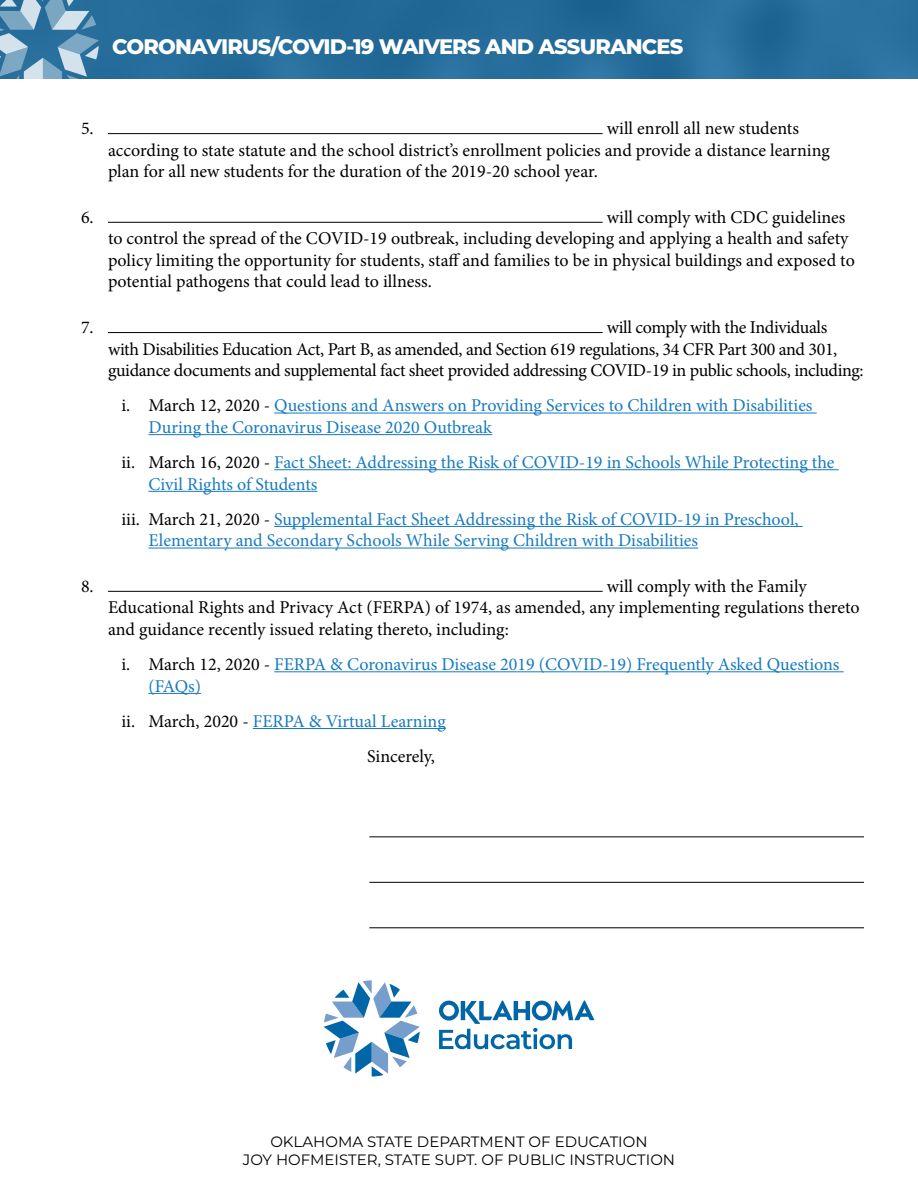
<style>
.page{position:relative;width:918px;height:1188px;background:#fff}
.page>*{position:absolute;margin:0;border:0;box-sizing:border-box;transform-origin:0 0}
.t1{font:800 21px "Montserrat";letter-spacing:-.04em;color:#fff}
.t2{font:18px/21.6px "Minion Pro";letter-spacing:-.005em;color:#000}
.t3{font:18px/21.6px "Minion Pro";color:#177ac0}
.t4{font:15px/18px "Montserrat";color:#000;text-align:center}
.s1{color:#000}
.s2{color:#177ac0}
</style>
<div class="page">
<hr style="left:274px;top:413px;width:543px;height:1px;background:#177ac0">
<hr style="left:148px;top:434px;width:344px;height:1px;background:#177ac0">
<hr style="left:274px;top:469px;width:565px;height:1px;background:#177ac0">
<hr style="left:148px;top:491px;width:169px;height:1px;background:#177ac0">
<hr style="left:274px;top:526px;width:529px;height:1px;background:#177ac0">
<hr style="left:148px;top:548px;width:550px;height:1px;background:#177ac0">
<hr style="left:274px;top:671px;width:570px;height:1px;background:#177ac0">
<hr style="left:148px;top:693px;width:53px;height:1px;background:#177ac0">
<hr style="left:253px;top:728px;width:193px;height:1px;background:#177ac0">
<hr style="left:108px;top:133px;width:495px;height:1px;background:#000">
<hr style="left:108px;top:222px;width:495px;height:1px;background:#000">
<hr style="left:108px;top:332px;width:495px;height:1px;background:#000">
<hr style="left:108px;top:591px;width:495px;height:1px;background:#000">
<hr style="left:369px;top:836px;width:495px;height:1px;background:#000">
<hr style="left:369px;top:882px;width:495px;height:1px;background:#000">
<hr style="left:369px;top:927px;width:495px;height:1px;background:#000">
<svg style="left:324px;top:980px;width:96px;height:96px"></svg>
<svg style="left:439px;top:1001px;width:155px;height:48px"></svg>
<div style="left:0;top:0;width:918px;height:79px;background:#256c9b"></div>
<svg style="left:0;top:0;width:99px;height:79px"></svg>
<p class="t1" style="left:112px;top:31px;width:573px">CORONAVIRUS/COVID-19 WAIVERS AND ASSURANCES</p>
<p class="t2" style="left:81px;top:118px;width:14px">5.</p>
<p class="t2" style="left:108px;top:118px;width:723px;text-indent:499px">will enroll all new students according to state statute and the school district’s enrollment policies and provide a distance learning plan for all new students for the duration of the 2019-20 school year.</p>
<p class="t2" style="left:81px;top:206px;width:14px">6.</p>
<p class="t2" style="left:108px;top:206px;width:748px;text-indent:499px">will comply with CDC guidelines to control the spread of the COVID-19 outbreak, including developing and applying a health and safety policy limiting the opportunity for students, staff and families to be in physical buildings and exposed to potential pathogens that could lead to illness.</p>
<p class="t2" style="left:108px;top:316px;width:757px;text-indent:499px">will comply with the Individuals<br>with Disabilities Education Act, Part B, as amended, and Section 619 regulations, 34 CFR Part 300 and 301, guidance documents and supplemental fact sheet provided addressing COVID-19 in public schools, including:</p>
<p class="t2" style="left:81px;top:316px;width:14px">7.</p>
<p class="t3" style="left:148px;top:395px;width:666px;text-indent:-27px"><span class="s1">i. March 12, 2020 -</span> Questions and Answers on Providing Services to Children with Disabilities<br>During the Coronavirus Disease 2020 Outbreak</p>
<p class="t3" style="left:148px;top:451px;width:688px;text-indent:-27px"><span class="s1">ii. March 16, 2020 -</span> Fact Sheet: Addressing the Risk of COVID-19 in Schools While Protecting the<br>Civil Rights of Students</p>
<p class="t3" style="left:148px;top:508px;width:652px;text-indent:-27px"><span class="s1">iii. March 21, 2020 -</span> Supplemental Fact Sheet Addressing the Risk of COVID-19 in Preschool,<br>Elementary and Secondary Schools While Serving Children with Disabilities</p>
<p class="t2" style="left:81px;top:575px;width:14px">8.</p>
<p class="t2" style="left:108px;top:575px;width:753px;text-indent:499px">will comply with the Family<br>Educational Rights and Privacy Act (FERPA) of 1974, as amended, any implementing regulations thereto and guidance recently issued relating thereto, including:</p>
<p class="t3" style="left:149px;top:654px;width:693px;text-indent:-27px"><span class="s1">i. March 12, 2020 -</span> FERPA &amp; Coronavirus Disease 2019 (COVID-19) Frequently Asked Questions (FAQs)</p>
<p class="t2" style="left:367px;top:703px;width:80px;line-height:35.1px;text-indent:-246px">ii. March, 2020 - <span class="s2">FERPA &amp; Virtual Learning<br></span>Sincerely,</p>
<p class="t4" style="left:243px;top:1133px;width:434px">OKLAHOMA STATE DEPARTMENT OF EDUCATION<br>JOY HOFMEISTER, STATE SUPT. OF PUBLIC INSTRUCTION</p>
</div>
